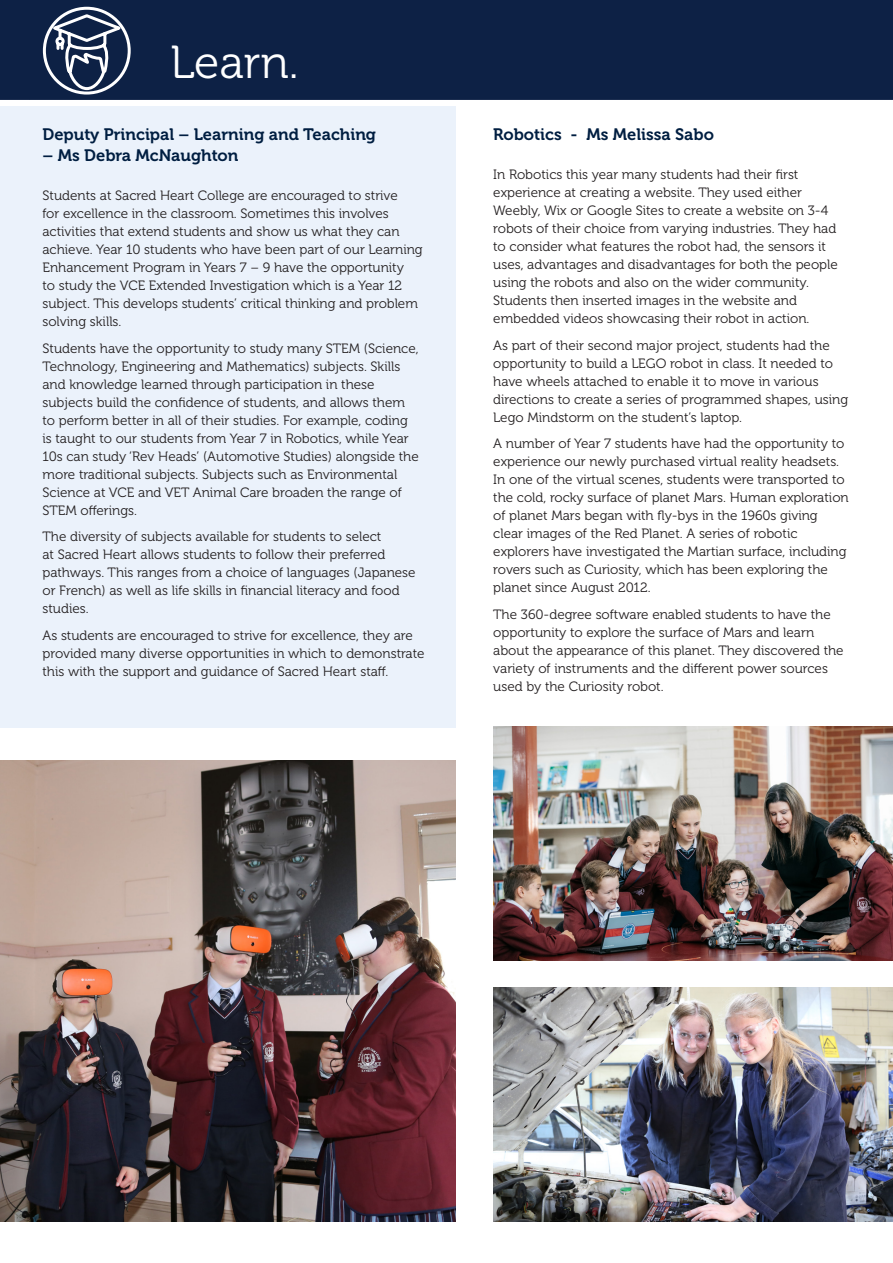
<style>
.page{position:relative;width:893px;height:1263px;background:#fff}
.page>*{position:absolute;margin:0;border:0;box-sizing:border-box;transform-origin:0 0}
.REV_HEAD_with_bleed{font:46.2px "Museo 300";color:#fff}
.Sub_heading{font:16.5px "Museo 700";color:#001e41}
.body_text1{font:16.5px "Museo 700";color:#001e41}
.body_text1-2{font:13.5px/18px "Museo 300";color:#231f20}
</style>
<div class="page">
<div style="left:0;top:106px;width:455px;height:622px;background:#ebf2fb"></div>
<img style="left:493px;top:726px;width:400px;height:234px">
<img style="left:0;top:760px;width:455px;height:461px">
<div style="left:0;top:0;width:893px;height:100px;background:#0d2145"></div>
<img style="left:493px;top:987px;width:400px;height:234px">
<div style="left:43px;top:7px;width:88px;height:88px;border:3px solid #fff;border-radius:50%"></div>
<svg style="left:46px;top:13px;width:77px;height:79px"></svg>
<p class="REV_HEAD_with_bleed" style="left:170px;top:38px;width:130px">Learn.</p>
<p class="Sub_heading" style="left:43px;top:125px;width:335px">Deputy Principal – Learning and Teaching</p>
<p class="Sub_heading" style="left:43px;top:146px;width:198px">– Ms Debra McNaughton</p>
<p class="body_text1-2" style="left:43px;top:187px;width:382px">Students at Sacred Heart College are encouraged to strive<br>for excellence in the classroom. Sometimes this involves activities that extend students and show us what they can achieve. Year 10 students who have been part of our Learning Enhancement Program in Years 7 – 9 have the opportunity<br>to study the VCE Extended Investigation which is a Year 12 subject. This develops students’ critical thinking and problem solving skills.</p>
<p class="body_text1-2" style="left:43px;top:339px;width:378px">Students have the opportunity to study many STEM (Science, Technology, Engineering and Mathematics) subjects. Skills and knowledge learned through participation in these subjects build the confidence of students, and allows them to perform better in all of their studies. For example, coding is taught to our students from Year 7 in Robotics, while Year 10s can study ‘Rev Heads’ (Automotive Studies) alongside the more traditional subjects. Subjects such as Environmental Science at VCE and VET Animal Care broaden the range of STEM offerings.</p>
<p class="body_text1-2" style="left:43px;top:528px;width:375px">The diversity of subjects available for students to select<br>at Sacred Heart allows students to follow their preferred pathways. This ranges from a choice of languages (Japanese or French) as well as life skills in financial literacy and food studies.</p>
<p class="body_text1-2" style="left:43px;top:626px;width:384px">As students are encouraged to strive for excellence, they are provided many diverse opportunities in which to demonstrate this with the support and guidance of Sacred Heart staff.</p>
<p class="body_text1" style="left:493px;top:125px;width:222px">Robotics - Ms Melissa Sabo</p>
<p class="body_text1-2" style="left:493px;top:166px;width:346px">In Robotics this year many students had their first experience at creating a website. They used either Weebly, Wix or Google Sites to create a website on 3-4 robots of their choice from varying industries. They had to consider what features the robot had, the sensors it uses, advantages and disadvantages for both the people using the robots and also on the wider community.<br>Students then inserted images in the website and embedded videos showcasing their robot in action.</p>
<p class="body_text1-2" style="left:493px;top:336px;width:356px">As part of their second major project, students had the opportunity to build a LEGO robot in class. It needed to have wheels attached to enable it to move in various directions to create a series of programmed shapes, using Lego Mindstorm on the student’s laptop.</p>
<p class="body_text1-2" style="left:493px;top:435px;width:357px">A number of Year 7 students have had the opportunity to experience our newly purchased virtual reality headsets.<br>In one of the virtual scenes, students were transported to the cold, rocky surface of planet Mars. Human exploration of planet Mars began with fly-bys in the 1960s giving clear images of the Red Planet. A series of robotic explorers have investigated the Martian surface, including rovers such as Curiosity, which has been exploring the planet since August 2012.</p>
<p class="body_text1-2" style="left:493px;top:605px;width:352px">The 360-degree software enabled students to have the opportunity to explore the surface of Mars and learn about the appearance of this planet. They discovered the variety of instruments and the different power sources used by the Curiosity robot.</p>
</div>
